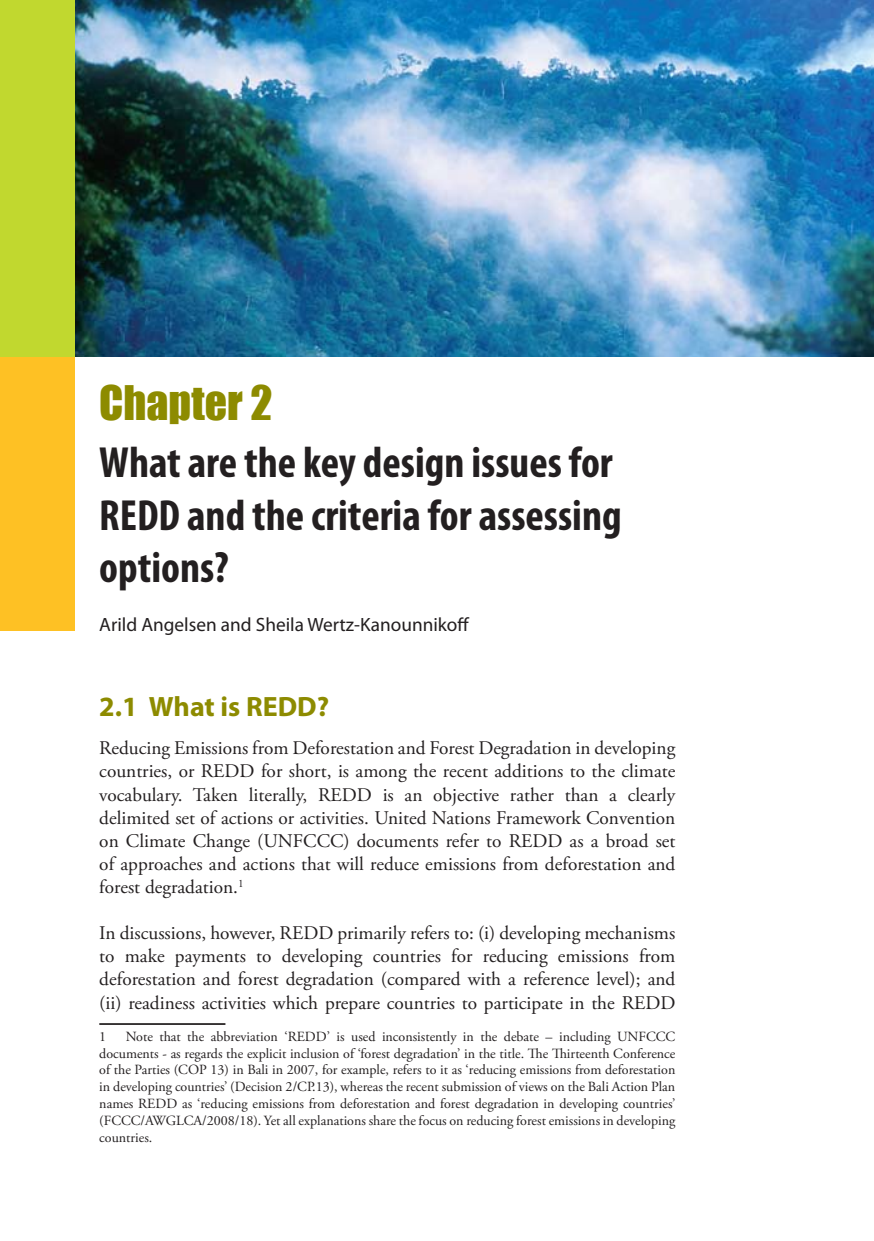
<style>
.page{position:relative;width:874px;height:1241px;background:#fff}
.page>*{position:absolute;margin:0;border:0;box-sizing:border-box;transform-origin:0 0}
.t1{font:700 condensed 43.75px/52.5px "Myriad Pro";color:#231f20}
.t2{font:43.75px "Impact";color:#8d8b00}
.t3{font:700 28px "Myriad Pro";color:#8d8b00}
.t4{font:19.25px/23.1px "Adobe Garamond Pro";color:#231f20;text-align:justify}
.t5{font:19.25px "Myriad Pro";color:#231f20}
.t6{font:14px/16.8px "Adobe Garamond Pro";color:#231f20;text-align:justify}
</style>
<div class="page">
<img style="left:74px;top:0;width:799px;height:356px">
<div style="left:0;top:319px;width:74px;height:311px;background:#fec124"></div>
<div style="left:0;top:0;width:74px;height:356px;background:#c1d82f"></div>
<hr style="left:99px;top:1022px;width:126px;height:2px;background:#231f20">
<h1 class="t2" style="left:99px;top:369px;width:174px">Chapter 2</h1>
<h1 class="t1" style="left:99px;top:435px;width:523px">What are the key design issues for<br>REDD and the criteria for assessing options?</h1>
<p class="t5" style="left:99px;top:612px;width:371px">Arild Angelsen and Sheila Wertz-Kanounnikoff</p>
<h2 class="t3" style="left:99px;top:688px;width:231px">2.1 What is REDD?</h2>
<p class="t4" style="left:99px;top:737px;width:577px">Reducing Emissions from Deforestation and Forest Degradation in developing countries, or REDD for short, is among the recent additions to the climate vocabulary. Taken literally, REDD is an objective rather than a clearly delimited set of actions or activities. United Nations Framework Convention on Climate Change (UNFCCC) documents refer to REDD as a broad set of approaches and actions that will reduce emissions from deforestation and forest degradation.<sup>1</sup></p>
<p class="t4" style="left:99px;top:922px;width:577px">In discussions, however, REDD primarily refers to: (i) developing mechanisms to make payments to developing countries for reducing emissions from deforestation and forest degradation (compared with a reference level); and (ii) readiness activities which prepare countries to participate in the REDD</p>
<p class="t6" style="left:99px;top:1028px;width:8px">1</p>
<p class="t6" style="left:99px;top:1028px;width:577px;text-indent:26px">Note that the abbreviation ‘REDD’ is used inconsistently in the debate – including UNFCCC documents - as regards the explicit inclusion of ‘forest degradation’ in the title. The Thirteenth Conference of the Parties (COP 13) in Bali in 2007, for example, refers to it as ‘reducing emissions from deforestation in developing countries’ (Decision 2/CP.13), whereas the recent submission of views on the Bali Action Plan names REDD as ‘reducing emissions from deforestation and forest degradation in developing countries’ (FCCC/AWGLCA/2008/18). Yet all explanations share the focus on reducing forest emissions in developing countries.</p>
</div>
